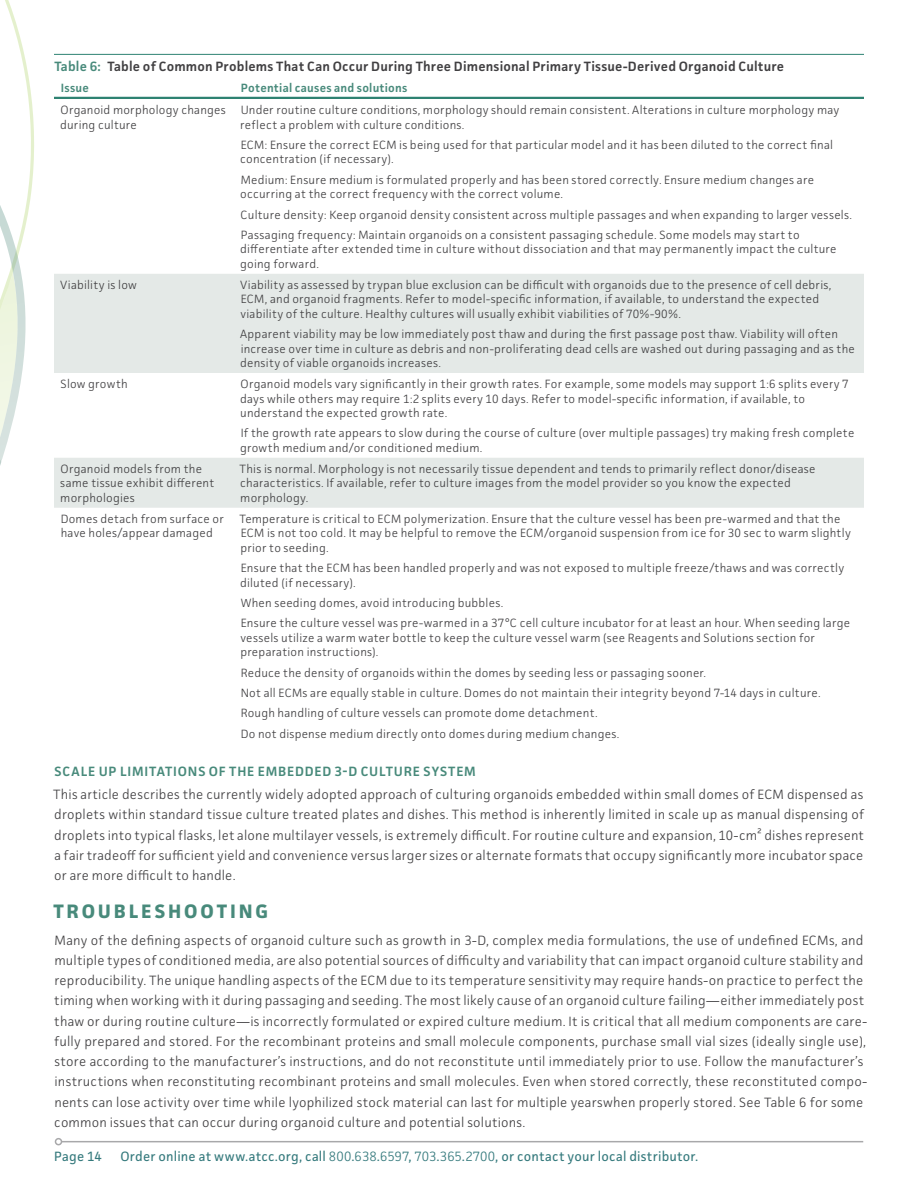
<style>
.page{position:relative;width:918px;height:1188px;background:#fff}
.page>*{position:absolute;margin:0;border:0;box-sizing:border-box;transform-origin:0 0}
.t1{font:700 19.5px "Facit";letter-spacing:.145em;color:#488a7b}
.t2{font:300 13.5px/20.2px "Facit";letter-spacing:.015em;color:#414042;text-align:justify}
.t3{font:600 13.5px "Facit";letter-spacing:.015em;color:#414042}
.t4{font:13.5px "Facit";letter-spacing:.01em;color:#34797c}
.t5{font:600 13.5px "Facit";letter-spacing:.06em;color:#488a7b}
.t6{font:300 12px/14.4px "Facit";letter-spacing:.02em;color:#414042}
.t7{font:600 12px "Facit";letter-spacing:.02em;color:#488a7b}
.s1{color:#488a7b}
.s2{font-weight:300}
</style>
<div class="page">
<hr style="left:62px;top:1141px;width:801px;height:1px;background:#a8a8aa">
<div style="left:55px;top:1138px;width:7px;height:7px;border:2px solid #a8a8aa;border-radius:50%"></div>
<svg style="left:54px;top:274px;width:810px;height:234px;fill:#e4e9e7"></svg>
<hr style="left:54px;top:97px;width:180px;height:2px;background:#2e8272">
<hr style="left:234px;top:97px;width:630px;height:2px;background:#2e8272">
<hr style="left:54px;top:54px;width:180px;height:1px;background:#2e8272">
<hr style="left:234px;top:54px;width:630px;height:1px;background:#2e8272">
<svg style="left:0;top:0;width:34px;height:466px"></svg>
<p class="t3" style="left:54px;top:58px;width:731px"><span class="s1">Table 6:</span> Table of Common Problems That Can Occur During Three Dimensional Primary Tissue-Derived Organoid Culture</p>
<p class="t7" style="left:61px;top:80px;width:30px">Issue</p>
<p class="t7" style="left:241px;top:80px;width:168px">Potential causes and solutions</p>
<p class="t6" style="left:60px;top:103px;width:167px">Organoid morphology changes during culture</p>
<p class="t6" style="left:240px;top:103px;width:601px">Under routine culture conditions, morphology should remain consistent. Alterations in culture morphology may reflect a problem with culture conditions.</p>
<p class="t6" style="left:240px;top:137px;width:595px">ECM: Ensure the correct ECM is being used for that particular model and it has been diluted to the correct final concentration (if necessary).</p>
<p class="t6" style="left:240px;top:172px;width:575px">Medium: Ensure medium is formulated properly and has been stored correctly. Ensure medium changes are occurring at the correct frequency with the correct volume.</p>
<p class="t6" style="left:241px;top:204px;width:613px;line-height:20.4px">Culture density: Keep organoid density consistent across multiple passages and when expanding to larger vessels.<br>Passaging frequency: Maintain organoids on a consistent passaging schedule. Some models may start to</p>
<p class="t6" style="left:240px;top:242px;width:598px">differentiate after extended time in culture without dissociation and that may permanently impact the culture going forward.</p>
<p class="t6" style="left:60px;top:277px;width:78px">Viability is low</p>
<p class="t6" style="left:240px;top:277px;width:593px">Viability as assessed by trypan blue exclusion can be difficult with organoids due to the presence of cell debris,<br>ECM, and organoid fragments. Refer to model-specific information, if available, to understand the expected viability of the culture. Healthy cultures will usually exhibit viabilities of 70%-90%.</p>
<p class="t6" style="left:240px;top:327px;width:616px">Apparent viability may be low immediately post thaw and during the first passage post thaw. Viability will often increase over time in culture as debris and non-proliferating dead cells are washed out during passaging and as the density of viable organoids increases.</p>
<p class="t6" style="left:61px;top:377px;width:69px">Slow growth</p>
<p class="t6" style="left:240px;top:377px;width:610px">Organoid models vary significantly in their growth rates. For example, some models may support 1:6 splits every 7 days while others may require 1:2 splits every 10 days. Refer to model-specific information, if available, to understand the expected growth rate.</p>
<p class="t6" style="left:240px;top:426px;width:616px">If the growth rate appears to slow during the course of culture (over multiple passages) try making fresh complete growth medium and/or conditioned medium.</p>
<p class="t6" style="left:60px;top:461px;width:156px">Organoid models from the same tissue exhibit different morphologies</p>
<p class="t6" style="left:239px;top:461px;width:578px">This is normal. Morphology is not necessarily tissue dependent and tends to primarily reflect donor/disease characteristics. If available, refer to culture images from the model provider so you know the expected morphology.</p>
<p class="t6" style="left:61px;top:511px;width:165px">Domes detach from surface or have holes/appear damaged</p>
<p class="t6" style="left:239px;top:511px;width:613px">Temperature is critical to ECM polymerization. Ensure that the culture vessel has been pre-warmed and that the<br>ECM is not too cold. It may be helpful to remove the ECM/organoid suspension from ice for 30 sec to warm slightly prior to seeding.</p>
<p class="t6" style="left:240px;top:561px;width:606px">Ensure that the ECM has been handled properly and was not exposed to multiple freeze/thaws and was correctly diluted (if necessary).</p>
<p class="t6" style="left:241px;top:592px;width:611px;line-height:20.4px">When seeding domes, avoid introducing bubbles.<br>Ensure the culture vessel was pre-warmed in a 37°C cell culture incubator for at least an hour. When seeding large</p>
<p class="t6" style="left:240px;top:630px;width:576px">vessels utilize a warm water bottle to keep the culture vessel warm (see Reagents and Solutions section for preparation instructions).</p>
<p class="t6" style="left:241px;top:662px;width:581px;line-height:20.4px">Reduce the density of organoids within the domes by seeding less or passaging sooner.<br>Not all ECMs are equally stable in culture. Domes do not maintain their integrity beyond 7-14 days in culture.<br>Rough handling of culture vessels can promote dome detachment.<br>Do not dispense medium directly onto domes during medium changes.</p>
<p class="t5" style="left:55px;top:763px;width:423px">SCALE UP LIMITATIONS OF THE EMBEDDED 3-D CULTURE SYSTEM</p>
<p class="t2" style="left:53px;top:784px;width:813px">This article describes the currently widely adopted approach of culturing organoids embedded within small domes of ECM dispensed as droplets within standard tissue culture treated plates and dishes. This method is inherently limited in scale up as manual dispensing of droplets into typical flasks, let alone multilayer vessels, is extremely difficult. For routine culture and expansion, 10-cm² dishes represent a fair tradeoff for sufficient yield and convenience versus larger sizes or alternate formats that occupy significantly more incubator space or are more difficult to handle.</p>
<h1 class="t1" style="left:53px;top:900px;width:216px">TROUBLESHOOTING</h1>
<p class="t2" style="left:54px;top:930px;width:814px;text-align:left">Many of the defining aspects of organoid culture such as growth in 3-D, complex media formulations, the use of undefined ECMs, and multiple types of conditioned media, are also potential sources of difficulty and variability that can impact organoid culture stability and reproducibility. The unique handling aspects of the ECM due to its temperature sensitivity may require hands-on practice to perfect the timing when working with it during passaging and seeding. The most likely cause of an organoid culture failing—either immediately post thaw or during routine culture—is incorrectly formulated or expired culture medium. It is critical that all medium components are care&shy;fully prepared and stored. For the recombinant proteins and small molecule components, purchase small vial sizes (ideally single use), store according to the manufacturer’s instructions, and do not reconstitute until immediately prior to use. Follow the manufacturer’s instructions when reconstituting recombinant proteins and small molecules. Even when stored correctly, these reconstituted compo&shy;nents can lose activity over time while lyophilized stock material can last for multiple yearswhen properly stored. See Table 6 for some common issues that can occur during organoid culture and potential solutions.</p>
<p class="t4" style="left:54px;top:1148px;width:49px">Page 14</p>
<p class="t4" style="left:121px;top:1148px;width:579px">Order online at www.atcc.org, call <span class="s2">800</span>.<span class="s2">638</span>.<span class="s2">6597</span>, <span class="s2">703</span>.<span class="s2">365</span>.<span class="s2">2700</span>, or contact your local distributor.</p>
</div>
